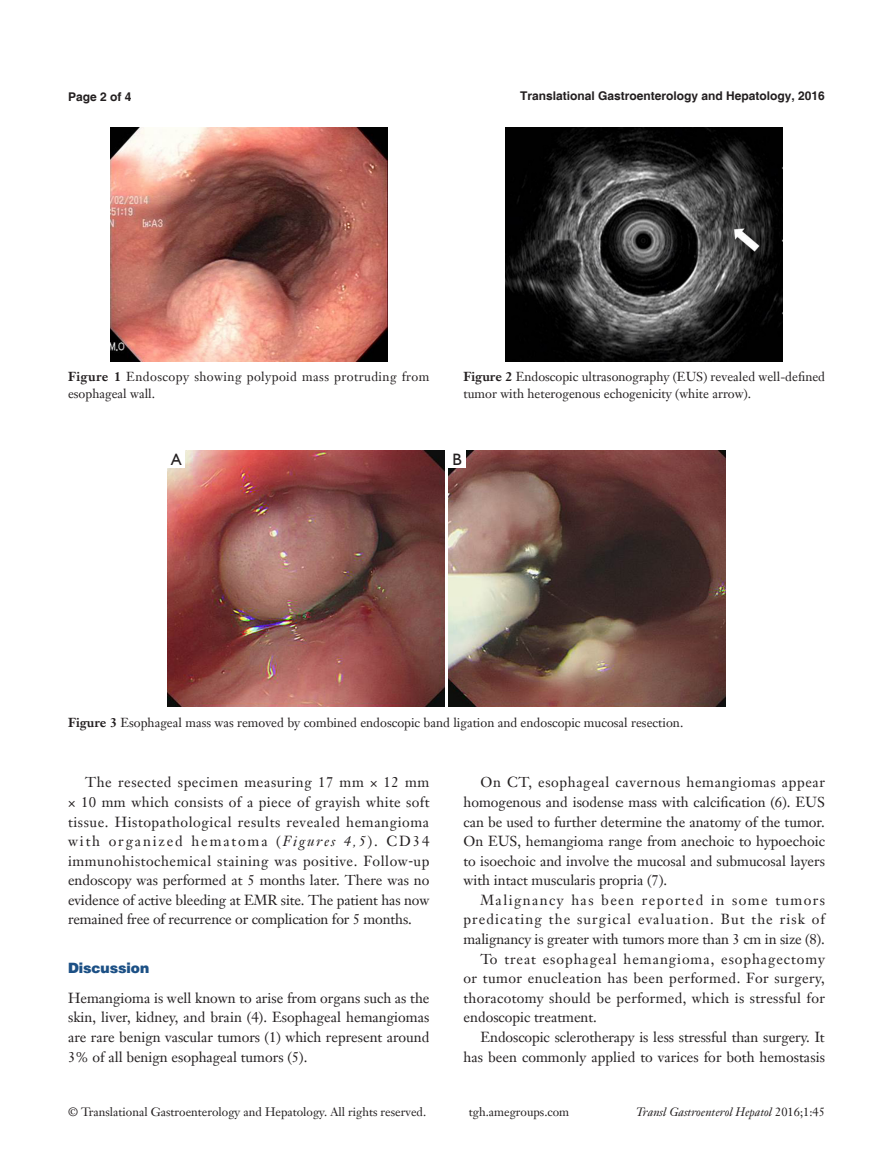
<style>
.page{position:relative;width:893px;height:1170px;background:#fff}
.page>*{position:absolute;margin:0;border:0;box-sizing:border-box;transform-origin:0 0}
.Cite{font:16.5px "Humanist 521 BT";color:#231f20}
.t1{font:14.25px/19.5px "Janson Text LT";color:#231f20;text-align:justify}
.一级标题-6_5{font:900 14.25px "Helvetica";color:#1c5085}
.t2{font:12.75px/16.5px "Janson Text LT";color:#231f20}
.t3{font:12.75px/16.5px "Janson Text LT";letter-spacing:.03em;color:#231f20}
.t4{font:12px "Janson Text LT";color:#231f20}
.t5{font:700 12px "Helvetica";color:#231f20}
.t6{font:italic 12px "Janson Text LT";color:#231f20}
.s1{font-weight:700}
.s2{font-style:italic}
.s3{font-family:"Times New Roman";font-style:italic}
.s4{font-family:"Times New Roman"}
.s5{font-style:normal}
</style>
<div class="page">
<img style="left:111px;top:128px;width:276px;height:234px">
<img style="left:506px;top:128px;width:276px;height:234px">
<img style="left:168px;top:451px;width:276px;height:255px">
<img style="left:449px;top:451px;width:276px;height:255px">
<div style="left:168px;top:451px;width:17px;height:17px;background:#fff"></div>
<div style="left:449px;top:451px;width:17px;height:17px;background:#fff"></div>
<p class="t5" style="left:68px;top:89px;width:65px">Page 2 of 4</p>
<p class="t5" style="left:520px;top:88px;width:306px">Translational Gastroenterology and Hepatology, 2016</p>
<p class="t3" style="left:68px;top:368px;width:363px"><span class="s1">Figure 1</span> Endoscopy showing polypoid mass protruding from esophageal wall.</p>
<p class="t2" style="left:463px;top:368px;width:363px"><span class="s1">Figure 2</span> Endoscopic ultrasonography (EUS) revealed well-defined tumor with heterogenous echogenicity (white arrow).</p>
<p class="Cite" style="left:171px;top:449px;width:12px">A</p>
<p class="Cite" style="left:452px;top:449px;width:11px">B</p>
<p class="t2" style="left:68px;top:714px;width:617px"><span class="s1">Figure 3</span> Esophageal mass was removed by combined endoscopic band ligation and endoscopic mucosal resection.</p>
<p class="t1" style="left:68px;top:772px;width:363px;text-indent:17px">The resected specimen measuring 17 mm × 12 mm × 10 mm which consists of a piece of grayish white soft tissue. Histopathological results revealed hemangioma with organized hematoma (<span class="s2">Figures 4</span><span class="s3">,</span><span class="s2">5</span>). CD34 immunohistochemical staining was positive. Follow<span class="s4">-</span>up endoscopy was performed at 5 months later. There was no evidence of active bleeding at EMR site. The patient has now remained free of recurrence or complication for 5 months.</p>
<p class="一级标题-6_5" style="left:68px;top:959px;width:83px">Discussion</p>
<p class="t1" style="left:68px;top:987px;width:363px">Hemangioma is well known to arise from organs such as the skin, liver, kidney, and brain (4). Esophageal hemangiomas are rare benign vascular tumors (1) which represent around 3% of all benign esophageal tumors (5).</p>
<p class="t1" style="left:463px;top:772px;width:363px;text-indent:17px">On CT, esophageal cavernous hemangiomas appear homogenous and isodense mass with calcification (6). EUS can be used to further determine the anatomy of the tumor.<br>On EUS, hemangioma range from anechoic to hypoechoic to isoechoic and involve the mucosal and submucosal layers with intact muscularis propria (7).</p>
<p class="t1" style="left:463px;top:890px;width:363px;text-indent:17px">Malignancy has been reported in some tumors predicating the surgical evaluation. But the risk of malignancy is greater with tumors more than 3 cm in size (8).</p>
<p class="t1" style="left:463px;top:948px;width:363px;text-indent:17px">To treat esophageal hemangioma, esophagectomy or tumor enucleation has been performed. For surgery, thoracotomy should be performed, which is stressful for endoscopic treatment.</p>
<p class="t1" style="left:463px;top:1027px;width:363px;text-align:right">Endoscopic sclerotherapy is less stressful than surgery. It has been commonly applied to varices for both hemostasis</p>
<p class="t4" style="left:68px;top:1104px;width:360px">© Translational Gastroenterology and Hepatology. All rights reserved.</p>
<p class="t4" style="left:469px;top:1104px;width:102px">tgh.amegroups.com</p>
<p class="t6" style="left:636px;top:1104px;width:190px">Transl Gastroenterol Hepatol <span class="s5">2016;1:45</span></p>
</div>
